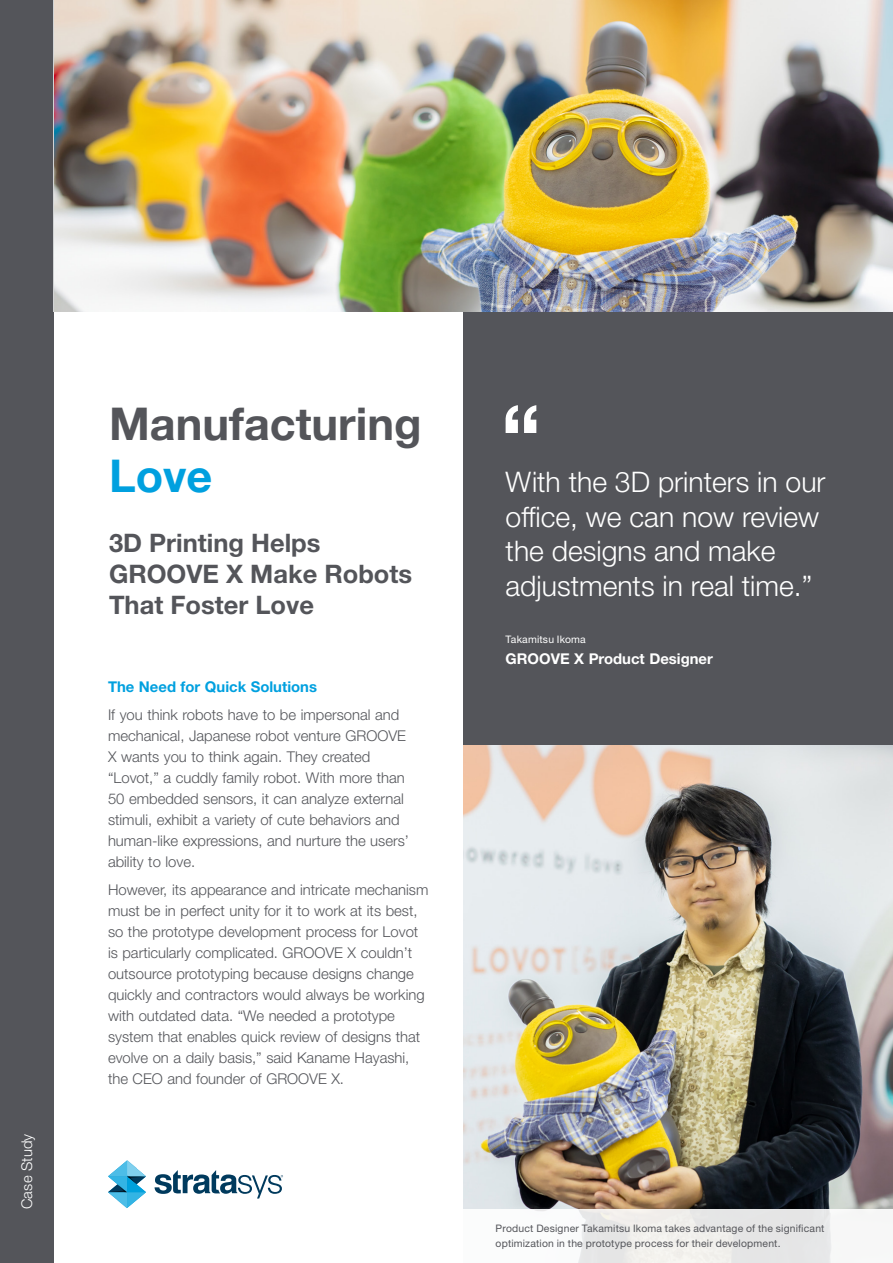
<style>
.page{position:relative;width:893px;height:1263px;background:#fff}
.page>*{position:absolute;margin:0;border:0;box-sizing:border-box;transform-origin:0 0}
.t1{font:700 45px "Helvetica Neue";color:#54555a}
.t2{font:700 45px "Helvetica Neue";color:#00a0df}
.t3{font:300 28.35px/34.3px "Helvetica Neue LT Std";color:#fff}
.t4{font:700 25.5px/31.3px "Helvetica Neue LT Std";color:#54555a}
.t5{font:300 14.85px/21px "Helvetica Neue LT Std";color:#54555a}
.t6{font:700 14.85px "Helvetica Neue LT Std";color:#00a0df}
.t7{font:700 14.85px "Helvetica Neue LT Std";color:#fff}
.t8{font:300 14.85px "Helvetica Neue LT Std";letter-spacing:.005em;color:#fff}
.t9{font:10.35px/14.9px "Helvetica Neue LT Std";letter-spacing:.015em;color:#54555a}
.t10{font:10.35px "Helvetica Neue LT Std";letter-spacing:.02em;color:#fff}
</style>
<div class="page">
<svg style="left:108px;top:1160px;width:38px;height:48px"></svg>
<svg style="left:155px;top:1170px;width:128px;height:28px"></svg>
<div style="left:0;top:0;width:54px;height:1263px;background:#54555a"></div>
<div style="left:463px;top:312px;width:430px;height:433px;background:#54555a"></div>
<svg style="left:506px;top:405px;width:30px;height:28px"></svg>
<img style="left:54px;top:0;width:839px;height:312px">
<img style="left:463px;top:745px;width:430px;height:464px">
<div style="left:462px;top:1209px;width:431px;height:54px;background:linear-gradient(to bottom,#f0f0f0,#f1f1f1)"></div>
<p class="t8" style="left:18px;top:1209px;width:77px;rotate:-90deg">Case Study</p>
<h1 class="t1" style="left:109px;top:389px;width:314px">Manufacturing</h1>
<h1 class="t2" style="left:109px;top:441px;width:105px">Love</h1>
<h3 class="t4" style="left:109px;top:526px;width:305px">3D Printing Helps<br>GROOVE X Make Robots<br>That Foster Love</h3>
<p class="t6" style="left:108px;top:678px;width:210px">The Need for Quick Solutions</p>
<p class="t5" style="left:108px;top:704px;width:303px">If you think robots have to be impersonal and mechanical, Japanese robot venture GROOVE X wants you to think again. They created “Lovot,” a cuddly family robot. With more than 50 embedded sensors, it can analyze external stimuli, exhibit a variety of cute behaviors and human-like expressions, and nurture the users’ ability to love.</p>
<p class="t5" style="left:108px;top:879px;width:322px">However, its appearance and intricate mechanism must be in perfect unity for it to work at its best, so the prototype development process for Lovot is particularly complicated. GROOVE X couldn’t outsource prototyping because designs change quickly and contractors would always be working with outdated data. “We needed a prototype system that enables quick review of designs that evolve on a daily basis,” said Kaname Hayashi, the CEO and founder of GROOVE X.</p>
<h2 class="t3" style="left:506px;top:465px;width:321px">With the 3D printers in our office, we can now review the designs and make adjustments in real time.”</h2>
<p class="t10" style="left:506px;top:633px;width:82px">Takamitsu Ikoma</p>
<p class="t7" style="left:506px;top:650px;width:209px">GROOVE X Product Designer</p>
<p class="t9" style="left:496px;top:1221px;width:330px">Product Designer Takamitsu Ikoma takes advantage of the significant optimization in the prototype process for their development.</p>
</div>
